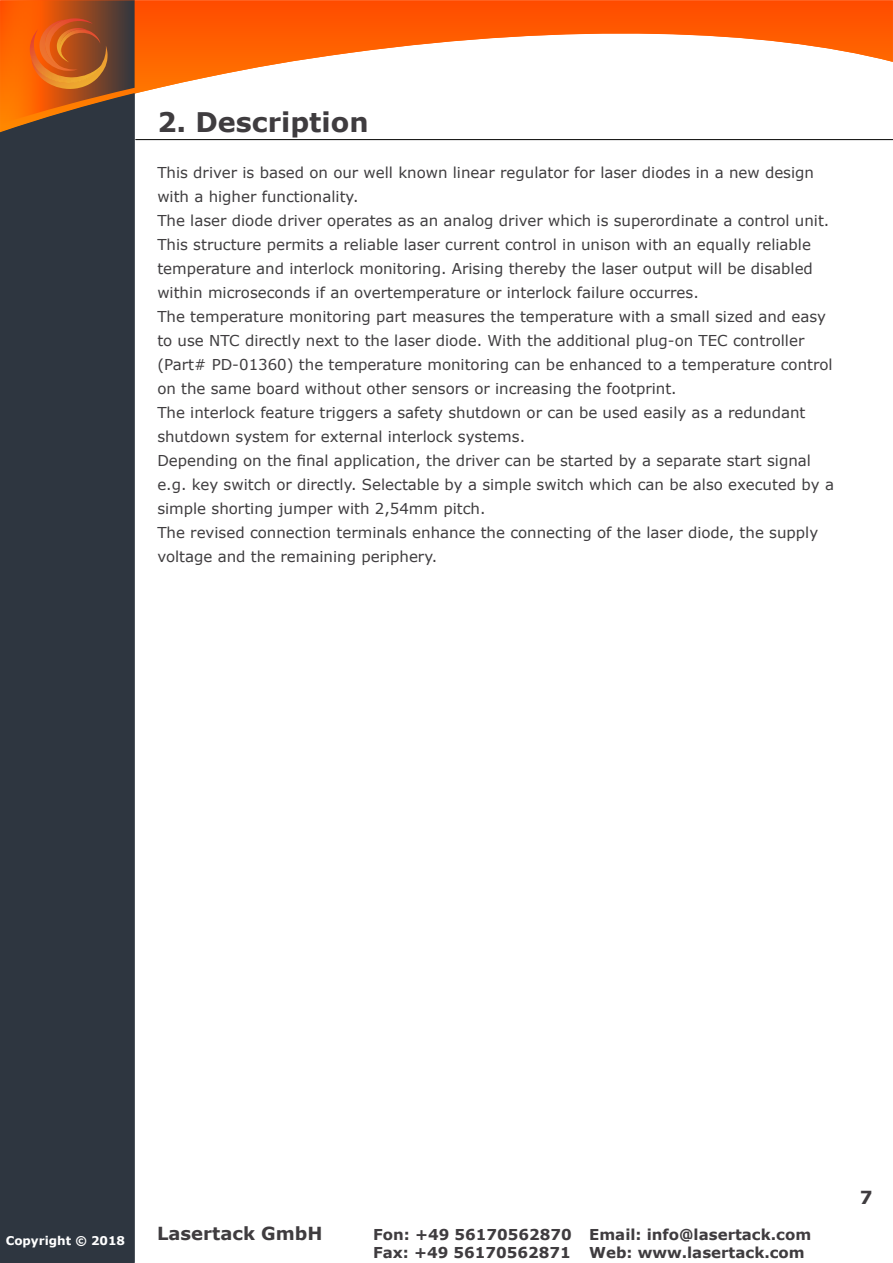
<style>
.page{position:relative;width:893px;height:1263px;background:#fff}
.page>*{position:absolute;margin:0;border:0;box-sizing:border-box;transform-origin:0 0}
.t1{font:700 27px "Verdana";color:#3f3c3f}
.t2{font:700 18px "Verdana";color:#3f3c3f}
.t3{font:15px/24px "Verdana";color:#3f3d3f}
.t4{font:700 15px/18px "Verdana";color:#3f3c3f}
.t5{font:700 12px "Verdana";color:#fff}
</style>
<div class="page">
<svg style="left:135px;top:0;width:758px;height:94px"></svg>
<svg style="left:0;top:0;width:135px;height:93px;background:#b7571a"></svg>
<div style="left:0;top:93px;width:135px;height:1169px;background:#2e3640"></div>
<img style="left:45px;top:18px;width:48px;height:49px">
<img style="left:57px;top:27px;width:31px;height:35px">
<hr style="left:136px;top:139px;width:757px;height:1px;background:#1d1d1b">
<h1 class="t1" style="left:157px;top:104px;width:213px">2. Description</h1>
<p class="t3" style="left:157px;top:160px;width:678px">This driver is based on our well known linear regulator for laser diodes in a new design with a higher functionality.<br>The laser diode driver operates as an analog driver which is superordinate a control unit.<br>This structure permits a reliable laser current control in unison with an equally reliable temperature and interlock monitoring. Arising thereby the laser output will be disabled within microseconds if an overtemperature or interlock failure occurres.<br>The temperature monitoring part measures the temperature with a small sized and easy to use NTC directly next to the laser diode. With the additional plug-on TEC controller (Part# PD-01360) the temperature monitoring can be enhanced to a temperature control on the same board without other sensors or increasing the footprint.<br>The interlock feature triggers a safety shutdown or can be used easily as a redundant shutdown system for external interlock systems.<br>Depending on the final application, the driver can be started by a separate start signal e.g. key switch or directly. Selectable by a simple switch which can be also executed by a simple shorting jumper with 2,54mm pitch.<br>The revised connection terminals enhance the connecting of the laser diode, the supply voltage and the remaining periphery.</p>
<p class="t5" style="left:6px;top:1232px;width:121px">Copyright © 2018</p>
<p class="t5" style="left:8px;top:1232px;width:121px">Copyright © 2018</p>
<p class="t2" style="left:157px;top:1221px;width:167px">Lasertack GmbH</p>
<p class="t4" style="left:373px;top:1225px;width:440px">Fon: +49 56170562870 Email: info@lasertack.com<br>Fax: +49 56170562871 Web: www.lasertack.com</p>
<p class="t2" style="left:860px;top:1184px;width:14px">7</p>
</div>
